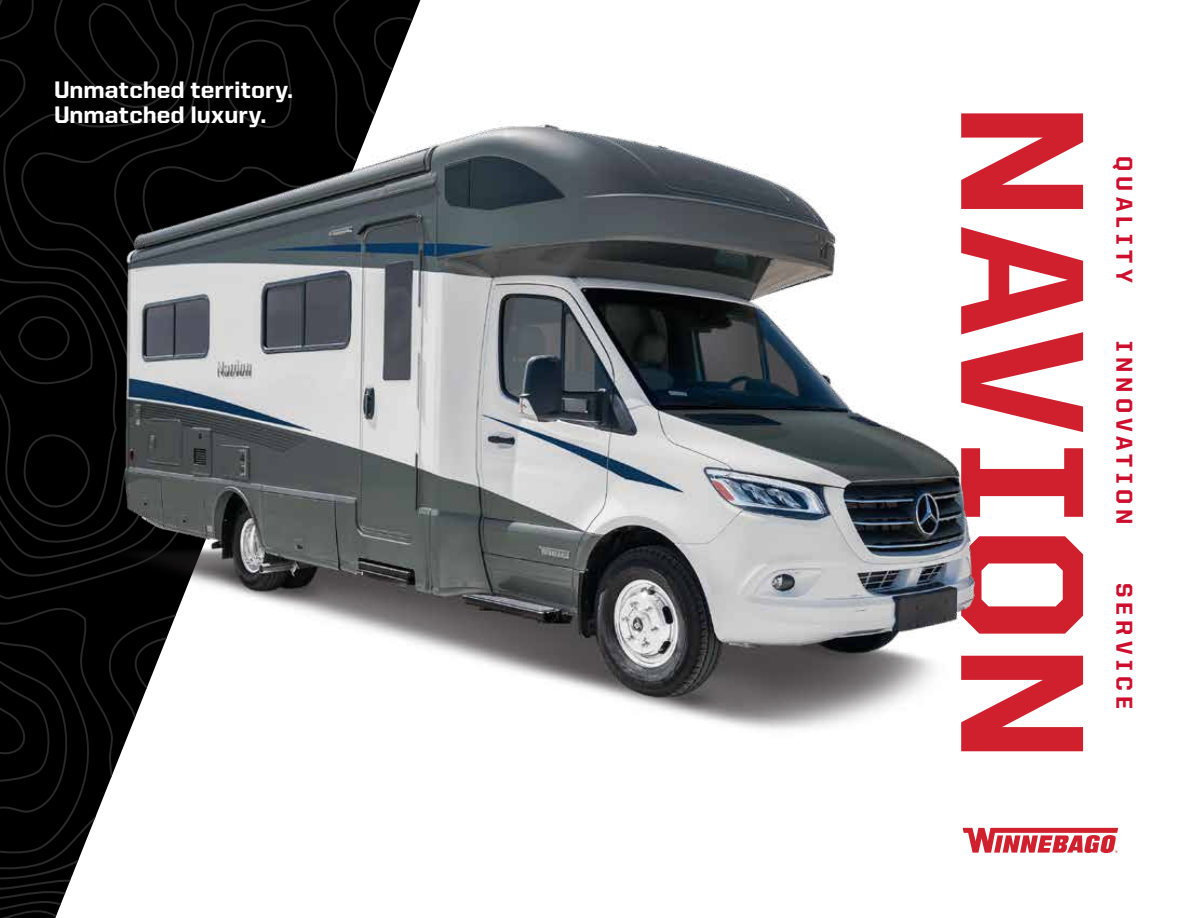
<style>
.page{position:relative;width:1188px;height:918px;background:#fff}
.page>*{position:absolute;margin:0;border:0;box-sizing:border-box;transform-origin:0 0}
.t1{font:800 176.7px "United Sans Reg";letter-spacing:.02em;color:#d0202e}
.t2{font:800 24px/25.5px "United Sans Reg";color:#fff}
.t3{font:800 22.95px "United Sans Reg";letter-spacing:.23em;color:#ce0e2d}
</style>
<div class="page">
<svg style="left:0;top:0;width:420px;height:96px;background:#121212"></svg>
<svg style="left:83px;top:3px;width:80px;height:86px;background:#030303"></svg>
<svg style="left:220px;top:40px;width:72px;height:56px;background:#020202"></svg>
<svg style="left:0;top:788px;width:107px;height:130px"></svg>
<svg style="left:963px;top:828px;width:155px;height:25px"></svg>
<img style="left:0;top:96px;width:976px;height:692px">
<p class="t2" style="left:54px;top:76px;width:240px">Unmatched territory.<br>Unmatched luxury.</p>
<h1 class="t1" style="left:1119px;top:102px;width:662px;rotate:90deg">NAVION</h1>
<p class="t3" style="left:1137px;top:156px;width:128px;rotate:90deg">QUALITY</p>
<p class="t3" style="left:1137px;top:341px;width:185px;rotate:90deg">INNOVATION</p>
<p class="t3" style="left:1137px;top:583px;width:127px;rotate:90deg">SERVICE</p>
</div>
